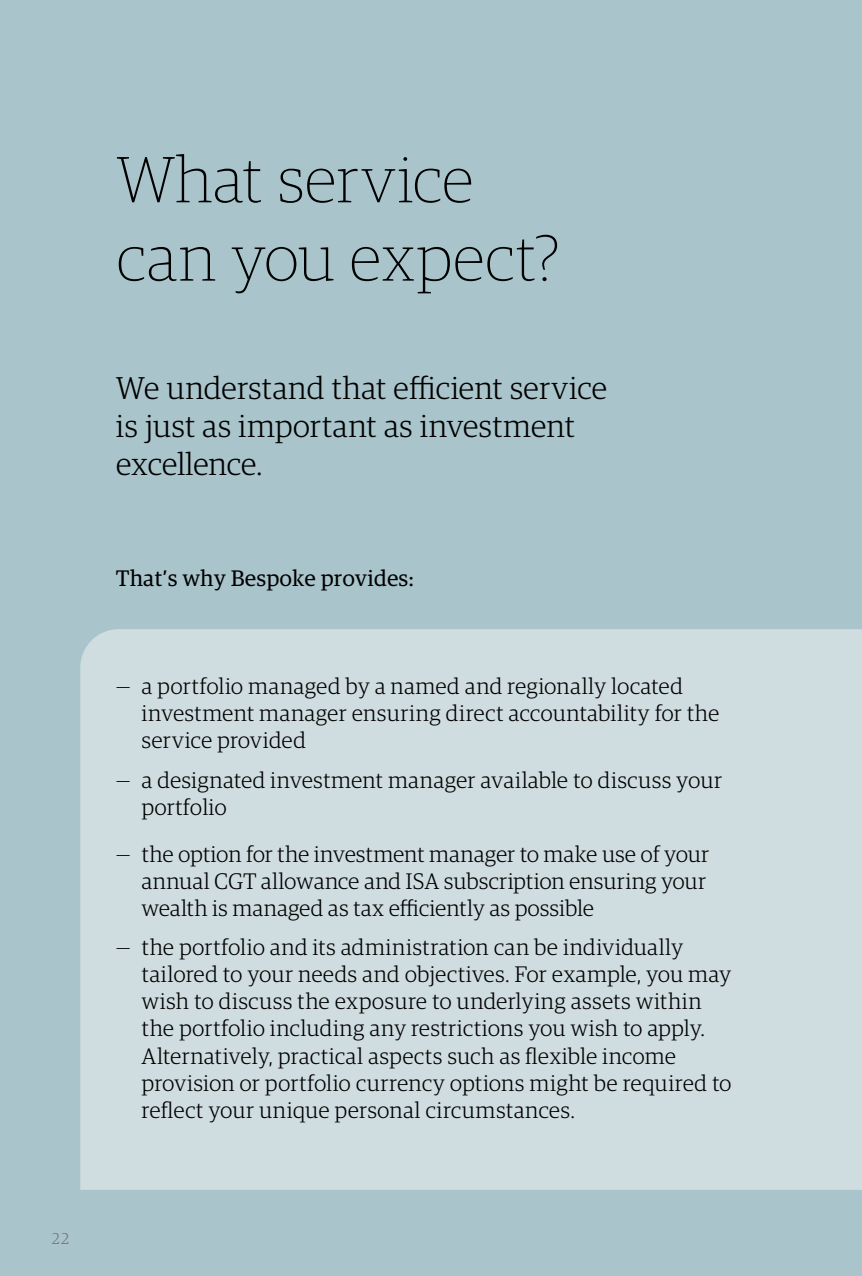
<style>
.page{position:relative;width:862px;height:1276px;background:#fff}
.page>*{position:absolute;margin:0;border:0;box-sizing:border-box;transform-origin:0 0}
.t1{font:100 65.25px/78.3px "Guardian RTB Egyp";letter-spacing:-.005em;color:#000}
.t2{font:300 31.5px/37.8px "Guardian RTB Egyp";letter-spacing:-.01em;color:#000}
.t3{font:300 22.5px/27px "Guardian RTB Egyp";color:#000}
.t4{font:22.5px "Guardian RTB Egyp";color:#000}
.t5{font:300 15.75px "Guardian RTB Egyp";color:#76777a}
</style>
<div class="page">
<div style="left:0;top:0;width:861px;height:1276px;background:#a9c4cb"></div>
<div style="left:80px;top:629px;width:781px;height:560px;background:#cfdde0"></div>
<p class="t5" style="left:51px;top:1227px;width:20px">22</p>
<h1 class="t1" style="left:116px;top:138px;width:445px">What service can you expect?</h1>
<h2 class="t2" style="left:116px;top:368px;width:492px">We understand that efficient service is just as important as investment excellence.</h2>
<p class="t4" style="left:116px;top:563px;width:299px">That’s why Bespoke provides:</p>
<p class="t3" style="left:141px;top:672px;width:579px;text-indent:-26px">— a portfolio managed by a named and regionally located investment manager ensuring direct accountability for the service provided</p>
<p class="t3" style="left:141px;top:765px;width:582px;text-indent:-26px">— a designated investment manager available to discuss your portfolio</p>
<p class="t3" style="left:141px;top:839px;width:569px;text-indent:-26px">— the option for the investment manager to make use of your annual CGT allowance and ISA subscription ensuring your wealth is managed as tax efficiently as possible</p>
<p class="t3" style="left:141px;top:933px;width:591px;text-indent:-26px">— the portfolio and its administration can be individually tailored to your needs and objectives. For example, you may wish to discuss the exposure to underlying assets within the portfolio including any restrictions you wish to apply.<br>Alternatively, practical aspects such as flexible income provision or portfolio currency options might be required to reflect your unique personal circumstances.</p>
</div>
